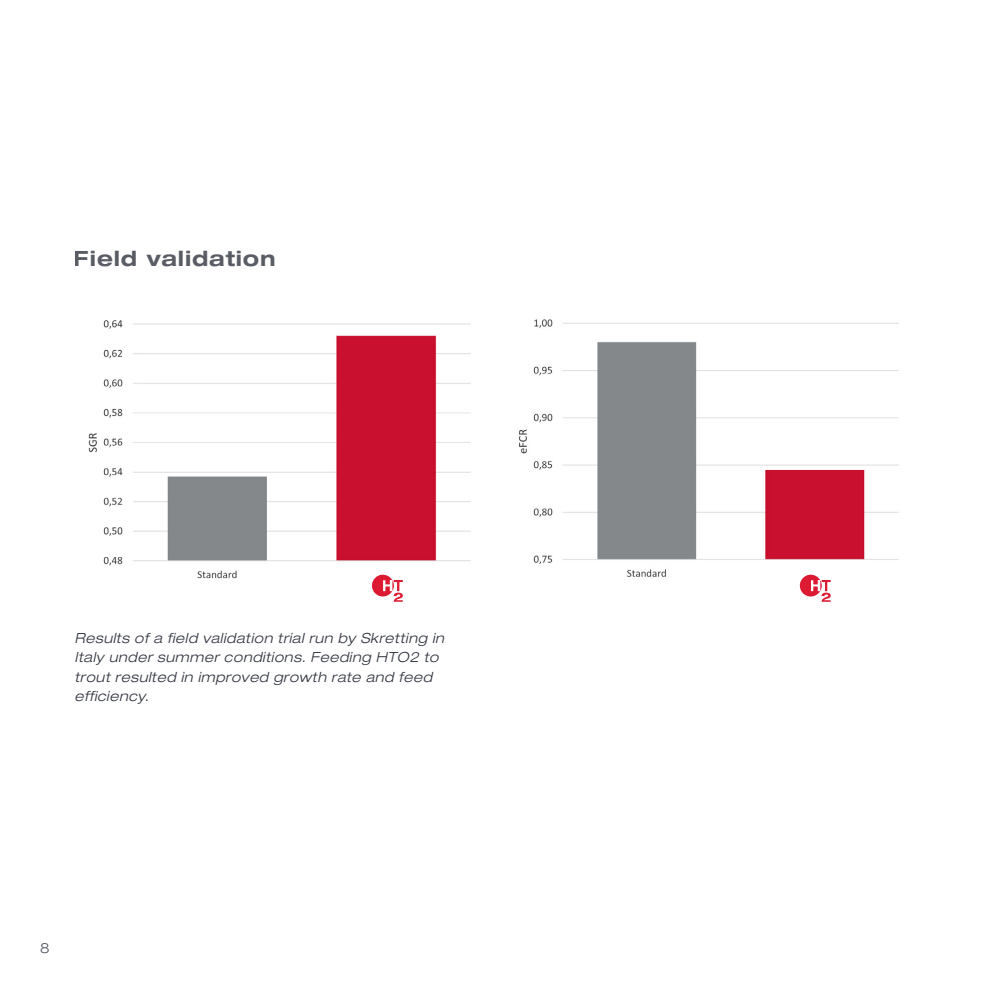
<style>
.page{position:relative;width:993px;height:993px;background:#fff}
.page>*{position:absolute;margin:0;border:0;box-sizing:border-box;transform-origin:0 0}
.t1{font:700 expanded 21px "Helvetica Neue LT Pro";letter-spacing:.04em;color:#30343e}
.t2{font:italic 300 expanded 14px/19.2px "Helvetica Neue LT Std";letter-spacing:.04em;color:#30343e}
.t3{font:300 expanded 14px "Helvetica Neue LT Std";color:#51545d}
</style>
<div class="page">
<img style="left:88px;top:320px;width:383px;height:261px">
<img style="left:519px;top:319px;width:380px;height:262px">
<svg style="left:371px;top:574px;width:31px;height:27px"></svg>
<svg style="left:798px;top:574px;width:32px;height:27px"></svg>
<h1 class="t1" style="left:74px;top:245px;width:203px">Field validation</h1>
<p class="t2" style="left:74px;top:628px;width:371px">Results of a field validation trial run by Skretting in Italy under summer conditions. Feeding HTO2 to trout resulted in improved growth rate and feed efficiency.</p>
<p class="t3" style="left:40px;top:939px;width:11px">8</p>
</div>
